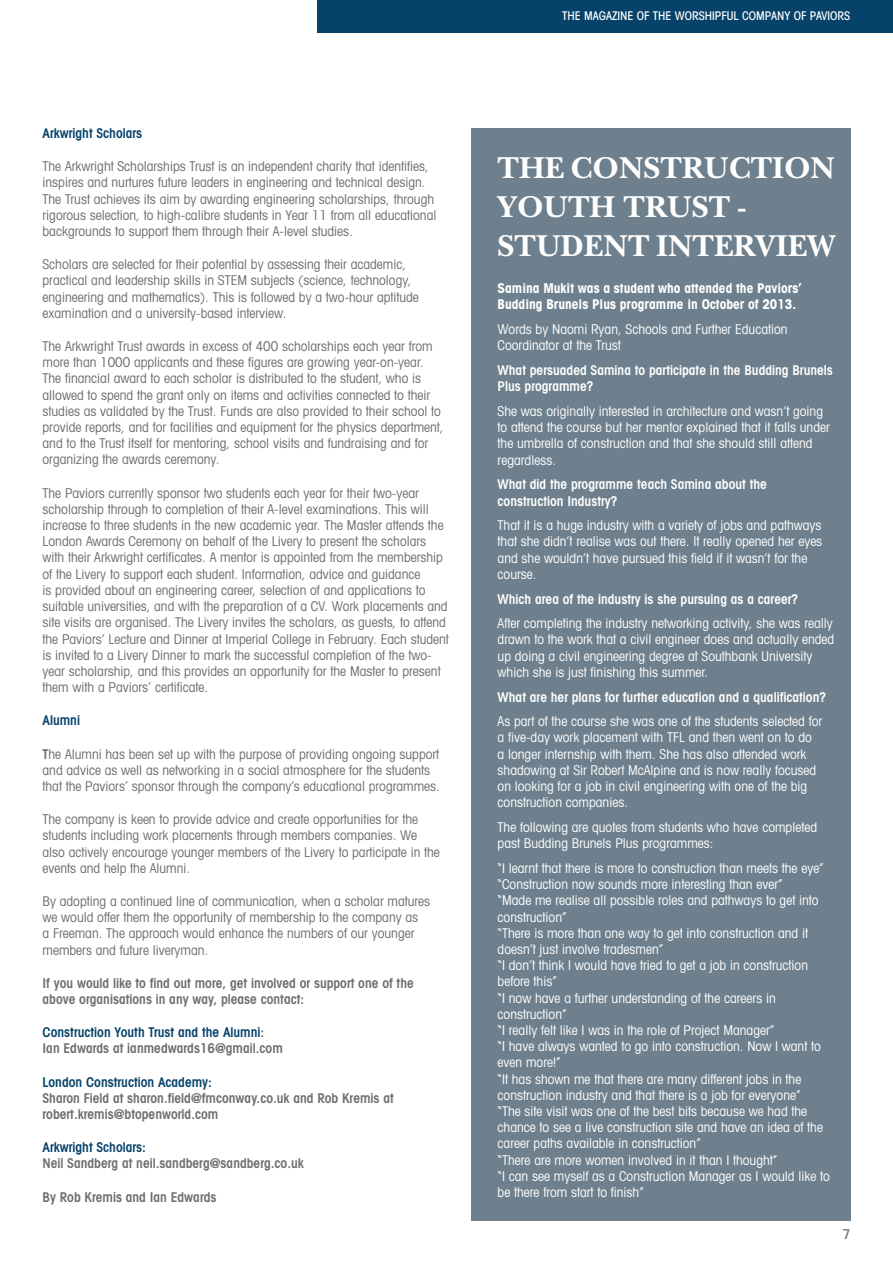
<style>
.page{position:relative;width:893px;height:1263px;background:#fff}
.page>*{position:absolute;margin:0;border:0;box-sizing:border-box;transform-origin:0 0}
.Headers{font:31.5px/39px "New Baskerville Bold SC";color:#fff}
.BODY{font:condensed 13.5px/16.2px "Avant Garde";color:#6c6d70}
.BODY-2{font:condensed 13.5px/16.2px "Avant Garde";color:#fff}
.BODY-3{font:600 condensed 13.5px/16.2px "Avant Garde";color:#6c6d70}
.BODY-4{font:600 condensed 13.5px/16.2px "Avant Garde";color:#fff}
.BODY-5{font:700 condensed 13.5px/16.2px "Avant Garde";color:#fff}
.BODY-6{font:600 condensed 13.5px "Avant Garde";color:#06426a}
.t1{font:500 condensed 13.5px "Avant Garde";color:#6c6d70}
.t2{font:500 condensed 12px "Avant Garde";color:#fff}
.s1{font-weight:600}
.s2{color:#06426a}
</style>
<div class="page">
<div style="left:317px;top:0;width:576px;height:33px;background:#06426a"></div>
<div style="left:471px;top:128px;width:379px;height:1092px;background:#6e808d"></div>
<p class="BODY-6" style="left:43px;top:125px;width:101px">Arkwright Scholars</p>
<p class="BODY" style="left:43px;top:158px;width:395px">The Arkwright Scholarships Trust is an independent charity that identifies, inspires and nurtures future leaders in engineering and technical design.<br>The Trust achieves its aim by awarding engineering scholarships, through rigorous selection, to high-calibre students in Year 11 from all educational backgrounds to support them through their A-level studies.</p>
<p class="BODY" style="left:43px;top:256px;width:378px">Scholars are selected for their potential by assessing their academic, practical and leadership skills in STEM subjects (science, technology, engineering and mathematics). This is followed by a two-hour aptitude examination and a university-based interview.</p>
<p class="BODY" style="left:43px;top:338px;width:403px">The Arkwright Trust awards in excess of 400 scholarships each year from more than 1000 applicants and these figures are growing year-on-year.<br>The financial award to each scholar is distributed to the student, who is allowed to spend the grant only on items and activities connected to their studies as validated by the Trust. Funds are also provided to their school to provide reports, and for facilities and equipment for the physics department, and to the Trust itself for mentoring, school visits and fundraising and for organizing the awards ceremony.</p>
<p class="BODY" style="left:43px;top:484px;width:408px">The Paviors currently sponsor two students each year for their two-year scholarship through to completion of their A-level examinations. This will increase to three students in the new academic year. The Master attends the London Awards Ceremony on behalf of the Livery to present the scholars with their Arkwright certificates. A mentor is appointed from the membership of the Livery to support each student. Information, advice and guidance<br>is provided about an engineering career, selection of and applications to suitable universities, and with the preparation of a CV. Work placements and site visits are organised. The Livery invites the scholars, as guests, to attend the Paviors’ Lecture and Dinner at Imperial College in February. Each student is invited to a Livery Dinner to mark the successful completion of the two&shy;year scholarship, and this provides an opportunity for the Master to present them with a Paviors’ certificate.</p>
<p class="BODY-6" style="left:43px;top:712px;width:39px">Alumni</p>
<p class="BODY" style="left:43px;top:745px;width:399px"><span class="s1">T</span>he Alumni has been set up with the purpose of providing ongoing support and advice as well as networking in a social atmosphere for the students that the Paviors’ sponsor through the company’s educational programmes.</p>
<p class="BODY" style="left:43px;top:811px;width:399px">The company is keen to provide advice and create opportunities for the students including work placements through members companies. We also actively encourage younger members of the Livery to participate in the events and help the Alumni.</p>
<p class="BODY" style="left:43px;top:893px;width:389px">By adopting a continued line of communication, when a scholar matures we would offer them the opportunity of membership to the company as<br>a Freeman. The approach would enhance the numbers of our younger members and future liveryman.</p>
<p class="BODY-3" style="left:43px;top:975px;width:373px">If you would like to find out more, get involved or support one of the above organisations in any way, please contact:</p>
<p class="BODY-3" style="left:43px;top:1024px;width:242px"><span class="s2">Construction Youth Trust and the Alumni</span>:<br>Ian Edwards at ianmedwards16@gmail.com</p>
<p class="BODY-3" style="left:43px;top:1073px;width:353px"><span class="s2">London Construction Academy:<br></span>Sharon Field at sharon.field@fmconway.co.uk and Rob Kremis at robert.kremis@btopenworld.com</p>
<p class="BODY-3" style="left:43px;top:1139px;width:263px"><span class="s2">Arkwright Scholars:<br></span>Neil Sandberg at neil.sandberg@sandberg.co.uk</p>
<p class="BODY-3" style="left:43px;top:1188px;width:176px">By Rob Kremis and Ian Edwards</p>
<p class="t2" style="left:562px;top:8px;width:289px">THE MAGAZINE OF THE WORSHIPFUL COMPANY OF PAVIORS</p>
<p class="Headers" style="left:498px;top:149px;width:339px">THE CONSTRUCTION<br>YOUTH TRUST -<br>STUDENT INTERVIEW</p>
<p class="BODY-5" style="left:498px;top:280px;width:305px">Samina Mukit was a student who attended the Paviors’<br>Budding Brunels Plus programme in October of 2013.</p>
<p class="BODY-2" style="left:498px;top:321px;width:291px">Words by Naomi Ryan, Schools and Further Education<br>Coordinator at the Trust</p>
<p class="BODY-4" style="left:498px;top:362px;width:337px">What persuaded Samina to participate in the Budding Brunels<br>Plus programme?</p>
<p class="BODY-2" style="left:498px;top:403px;width:334px">She was originally interested in architecture and wasn’t going to attend the course but her mentor explained that it falls under the umbrella of construction and that she should still attend regardless.</p>
<p class="BODY-4" style="left:498px;top:476px;width:271px">What did the programme teach Samina about the construction Industry?</p>
<p class="BODY-2" style="left:498px;top:517px;width:326px">That it is a huge industry with a variety of jobs and pathways that she didn’t realise was out there. It really opened her eyes and she wouldn’t have pursued this field if it wasn’t for the course.</p>
<p class="BODY-4" style="left:498px;top:590px;width:302px">Which area of the industry is she pursuing as a career?</p>
<p class="BODY-2" style="left:498px;top:615px;width:338px">After completing the industry networking activity, she was really drawn to the work that a civil engineer does and actually ended up doing a civil engineering degree at Southbank University which she is just finishing this summer.</p>
<p class="BODY-4" style="left:498px;top:688px;width:330px">What are her plans for further education and a qualification?</p>
<p class="BODY-2" style="left:498px;top:713px;width:326px">As part of the course she was one of the students selected for a five-day work placement with TFL and then went on to do<br>a longer internship with them. She has also attended work shadowing at Sir Robert McAlpine and is now really focused on looking for a job in civil engineering with one of the big construction companies.</p>
<p class="BODY-2" style="left:498px;top:819px;width:321px">The following are quotes from students who have completed past Budding Brunels Plus programmes:</p>
<p class="BODY-2" style="left:498px;top:860px;width:334px">“I learnt that there is more to construction than meets the eye” “Construction now sounds more interesting than ever”<br>“Made me realise all possible roles and pathways to get into construction”<br>“There is more than one way to get into construction and it doesn’t just involve tradesmen”<br>“I don’t think I would have tried to get a job in construction before this”<br>“I now have a further understanding of the careers in construction”<br>“I really felt like I was in the role of Project Manager”<br>“I have always wanted to go into construction. Now I want to even more!”<br>“It has shown me that there are many different jobs in the construction industry and that there is a job for everyone”<br>“The site visit was one of the best bits because we had the chance to see a live construction site and have an idea of the career paths available in construction”<br>“There are more women involved in it than I thought”<br>“I can see myself as a Construction Manager as I would like to be there from start to finish”</p>
<p class="t1" style="left:843px;top:1225px;width:9px">7</p>
</div>
